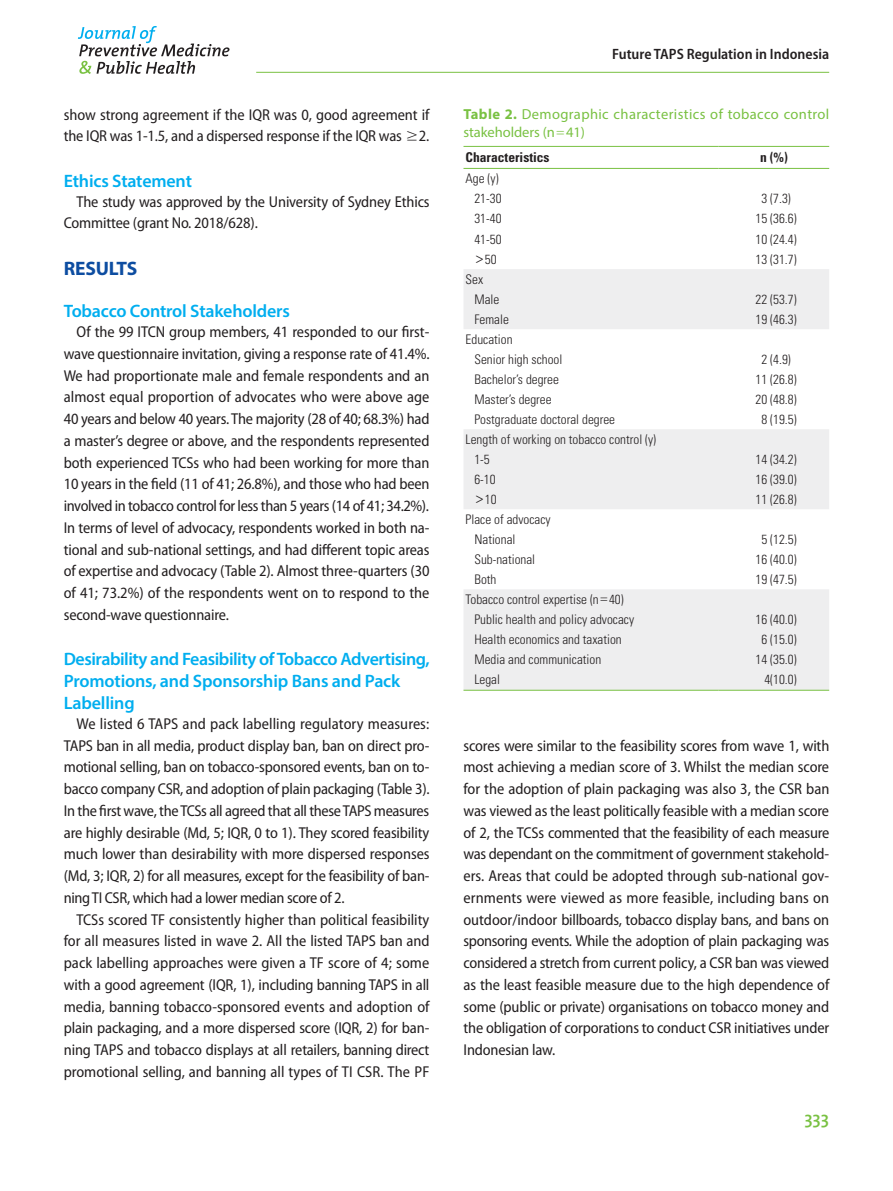
<style>
.page{position:relative;width:893px;height:1191px;background:#fff}
.page>*{position:absolute;margin:0;border:0;box-sizing:border-box;transform-origin:0 0}
.jpmph_대제목{font:700 19.5px "Myriad Pro";letter-spacing:-.01em;color:#0d4da1}
.jpmph_중제목{font:600 18px/21.8px "Myriad Pro";letter-spacing:-.01em;color:#00aeef}
.t1{font:600 18px "The Mix";color:#79c142}
.jpmph_본문{font:semi-condensed 15.75px/21.8px "Myriad Pro";letter-spacing:-.01em;color:#231f20;text-align:justify}
.t2{font:600 semi-condensed 15px "Myriad Pro";color:#231f20}
.jpmph_표그림캡션{font:14.55px/18.8px "Myriad Pro";letter-spacing:.025em;color:#79c142}
.jpmph_표머리{font:700 condensed 13.5px "Univers LT Std";color:#231f20}
.jpmph_표본문{font:300 condensed 13.2px "Univers LT Std";color:#231f20}
.s1{font-family:"Dotum";font-stretch:normal}
.s2{font-weight:700}
.s3{font-family:"Dotum"}
.s4{font-family:"Dotum";font-weight:400;font-stretch:normal}
</style>
<div class="page">
<hr style="left:256px;top:72px;width:573px;height:1px;background:#79c142">
<svg style="left:78px;top:26px;width:152px;height:48px"></svg>
<svg style="left:464px;top:167px;width:365px;height:1px"></svg>
<svg style="left:463px;top:269px;width:366px;height:421px;fill:#eeeeef"></svg>
<hr style="left:463px;top:146px;width:256px;height:1px;background:#79c142">
<hr style="left:719px;top:146px;width:110px;height:1px;background:#79c142">
<hr style="left:463px;top:168px;width:256px;height:1px;background:#79c142">
<hr style="left:719px;top:168px;width:110px;height:1px;background:#79c142">
<hr style="left:463px;top:690px;width:256px;height:1px;background:#79c142">
<hr style="left:719px;top:690px;width:110px;height:1px;background:#79c142">
<p class="jpmph_본문" style="left:64px;top:104px;width:367px">show strong agreement if the IQR was 0, good agreement if the IQR was 1-1.5, and a dispersed response if the IQR was <span class="s1">≥</span>2.</p>
<p class="jpmph_중제목" style="left:64px;top:169px;width:130px">Ethics Statement</p>
<p class="jpmph_본문" style="left:64px;top:191px;width:367px;text-indent:13px">The study was approved by the University of Sydney Ethics<br>Committee (grant No. 2018/628).</p>
<p class="jpmph_대제목" style="left:64px;top:256px;width:75px">RESULTS</p>
<p class="jpmph_중제목" style="left:64px;top:300px;width:228px">Tobacco Control Stakeholders</p>
<p class="jpmph_본문" style="left:64px;top:321px;width:367px;text-indent:13px">Of the 99 ITCN group members, 41 responded to our first&shy;wave questionnaire invitation, giving a response rate of 41.4%.<br>We had proportionate male and female respondents and an almost equal proportion of advocates who were above age 40 years and below 40 years. The majority (28 of 40; 68.3%) had a master’s degree or above, and the respondents represented both experienced TCSs who had been working for more than 10 years in the field (11 of 41; 26.8%), and those who had been involved in tobacco control for less than 5 years (14 of 41; 34.2%).<br>In terms of level of advocacy, respondents worked in both na&shy;tional and sub-national settings, and had different topic areas of expertise and advocacy (Table 2). Almost three-quarters (30 of 41; 73.2%) of the respondents went on to respond to the second-wave questionnaire.</p>
<p class="jpmph_중제목" style="left:64px;top:648px;width:367px">Desirability and Feasibility of Tobacco Advertising,<br>Promotions, and Sponsorship Bans and Pack<br>Labelling</p>
<p class="jpmph_본문" style="left:64px;top:713px;width:367px;text-indent:13px">We listed 6 TAPS and pack labelling regulatory measures:<br>TAPS ban in all media, product display ban, ban on direct pro&shy;motional selling, ban on tobacco-sponsored events, ban on to&shy;bacco company CSR, and adoption of plain packaging (Table 3).<br>In the first wave, the TCSs all agreed that all these TAPS measures are highly desirable (Md, 5; IQR, 0 to 1). They scored feasibility much lower than desirability with more dispersed responses (Md, 3; IQR, 2) for all measures, except for the feasibility of ban&shy;ning TI CSR, which had a lower median score of 2.</p>
<p class="jpmph_본문" style="left:64px;top:908px;width:367px;text-indent:13px">TCSs scored TF consistently higher than political feasibility for all measures listed in wave 2. All the listed TAPS ban and pack labelling approaches were given a TF score of 4; some with a good agreement (IQR, 1), including banning TAPS in all media, banning tobacco-sponsored events and adoption of plain packaging, and a more dispersed score (IQR, 2) for ban&shy;ning TAPS and tobacco displays at all retailers, banning direct promotional selling, and banning all types of TI CSR. The PF</p>
<p class="t2" style="left:612px;top:46px;width:219px">Future TAPS Regulation in Indonesia</p>
<p class="jpmph_표그림캡션" style="left:463px;top:104px;width:367px"><span class="s2">Table 2.</span> Demographic characteristics of tobacco control stakeholders (n<span class="s3">=</span>41)</p>
<p class="jpmph_표머리" style="left:466px;top:149px;width:85px">Characteristics</p>
<p class="jpmph_표머리" style="left:760px;top:149px;width:29px">n (%)</p>
<p class="jpmph_표본문" style="left:466px;top:171px;width:34px">Age (y)</p>
<p class="jpmph_표본문" style="left:474px;top:191px;width:29px">21-30</p>
<p class="jpmph_표본문" style="left:761px;top:191px;width:31px">3 (7.3)</p>
<p class="jpmph_표본문" style="left:474px;top:211px;width:29px">31-40</p>
<p class="jpmph_표본문" style="left:756px;top:211px;width:43px">15 (36.6)</p>
<p class="jpmph_표본문" style="left:474px;top:231px;width:29px">41-50</p>
<p class="jpmph_표본문" style="left:756px;top:231px;width:43px">10 (24.4)</p>
<p class="jpmph_표본문" style="left:475px;top:251px;width:23px"><span class="s4">&gt;</span>50</p>
<p class="jpmph_표본문" style="left:756px;top:251px;width:43px">13 (31.7)</p>
<p class="jpmph_표본문" style="left:466px;top:271px;width:19px">Sex</p>
<p class="jpmph_표본문" style="left:474px;top:291px;width:26px">Male</p>
<p class="jpmph_표본문" style="left:756px;top:291px;width:43px">22 (53.7)</p>
<p class="jpmph_표본문" style="left:474px;top:311px;width:36px">Female</p>
<p class="jpmph_표본문" style="left:756px;top:311px;width:43px">19 (46.3)</p>
<p class="jpmph_표본문" style="left:466px;top:331px;width:48px">Education</p>
<p class="jpmph_표본문" style="left:474px;top:351px;width:89px">Senior high school</p>
<p class="jpmph_표본문" style="left:761px;top:351px;width:31px">2 (4.9)</p>
<p class="jpmph_표본문" style="left:474px;top:371px;width:86px">Bachelor’s degree</p>
<p class="jpmph_표본문" style="left:756px;top:371px;width:43px">11 (26.8)</p>
<p class="jpmph_표본문" style="left:474px;top:391px;width:79px">Master’s degree</p>
<p class="jpmph_표본문" style="left:756px;top:391px;width:43px">20 (48.8)</p>
<p class="jpmph_표본문" style="left:474px;top:411px;width:142px">Postgraduate doctoral degree</p>
<p class="jpmph_표본문" style="left:761px;top:411px;width:37px">8 (19.5)</p>
<p class="jpmph_표본문" style="left:466px;top:431px;width:192px">Length of working on tobacco control (y)</p>
<p class="jpmph_표본문" style="left:474px;top:451px;width:17px">1-5</p>
<p class="jpmph_표본문" style="left:756px;top:451px;width:43px">14 (34.2)</p>
<p class="jpmph_표본문" style="left:474px;top:471px;width:23px">6-10</p>
<p class="jpmph_표본문" style="left:756px;top:471px;width:43px">16 (39.0)</p>
<p class="jpmph_표본문" style="left:475px;top:491px;width:23px"><span class="s4">&gt;</span>10</p>
<p class="jpmph_표본문" style="left:756px;top:491px;width:43px">11 (26.8)</p>
<p class="jpmph_표본문" style="left:466px;top:511px;width:87px">Place of advocacy</p>
<p class="jpmph_표본문" style="left:474px;top:531px;width:43px">National</p>
<p class="jpmph_표본문" style="left:761px;top:531px;width:37px">5 (12.5)</p>
<p class="jpmph_표본문" style="left:474px;top:551px;width:62px">Sub-national</p>
<p class="jpmph_표본문" style="left:756px;top:551px;width:43px">16 (40.0)</p>
<p class="jpmph_표본문" style="left:474px;top:571px;width:23px">Both</p>
<p class="jpmph_표본문" style="left:756px;top:571px;width:43px">19 (47.5)</p>
<p class="jpmph_표본문" style="left:466px;top:591px;width:160px">Tobacco control expertise (n<span class="s4">=</span>40)</p>
<p class="jpmph_표본문" style="left:474px;top:611px;width:161px">Public health and policy advocacy</p>
<p class="jpmph_표본문" style="left:756px;top:611px;width:43px">16 (40.0)</p>
<p class="jpmph_표본문" style="left:474px;top:631px;width:149px">Health economics and taxation</p>
<p class="jpmph_표본문" style="left:761px;top:631px;width:37px">6 (15.0)</p>
<p class="jpmph_표본문" style="left:474px;top:651px;width:128px">Media and communication</p>
<p class="jpmph_표본문" style="left:756px;top:651px;width:43px">14 (35.0)</p>
<p class="jpmph_표본문" style="left:474px;top:671px;width:27px">Legal</p>
<p class="jpmph_표본문" style="left:764px;top:671px;width:34px">4(10.0)</p>
<p class="jpmph_본문" style="left:463px;top:734px;width:367px">scores were similar to the feasibility scores from wave 1, with most achieving a median score of 3. Whilst the median score for the adoption of plain packaging was also 3, the CSR ban was viewed as the least politically feasible with a median score of 2, the TCSs commented that the feasibility of each measure was dependant on the commitment of government stakehold&shy;ers. Areas that could be adopted through sub-national gov&shy;ernments were viewed as more feasible, including bans on outdoor/indoor billboards, tobacco display bans, and bans on sponsoring events. While the adoption of plain packaging was considered a stretch from current policy, a CSR ban was viewed as the least feasible measure due to the high dependence of some (public or private) organisations on tobacco money and the obligation of corporations to conduct CSR initiatives under Indonesian law.</p>
<p class="t1" style="left:804px;top:1103px;width:26px">333</p>
</div>
